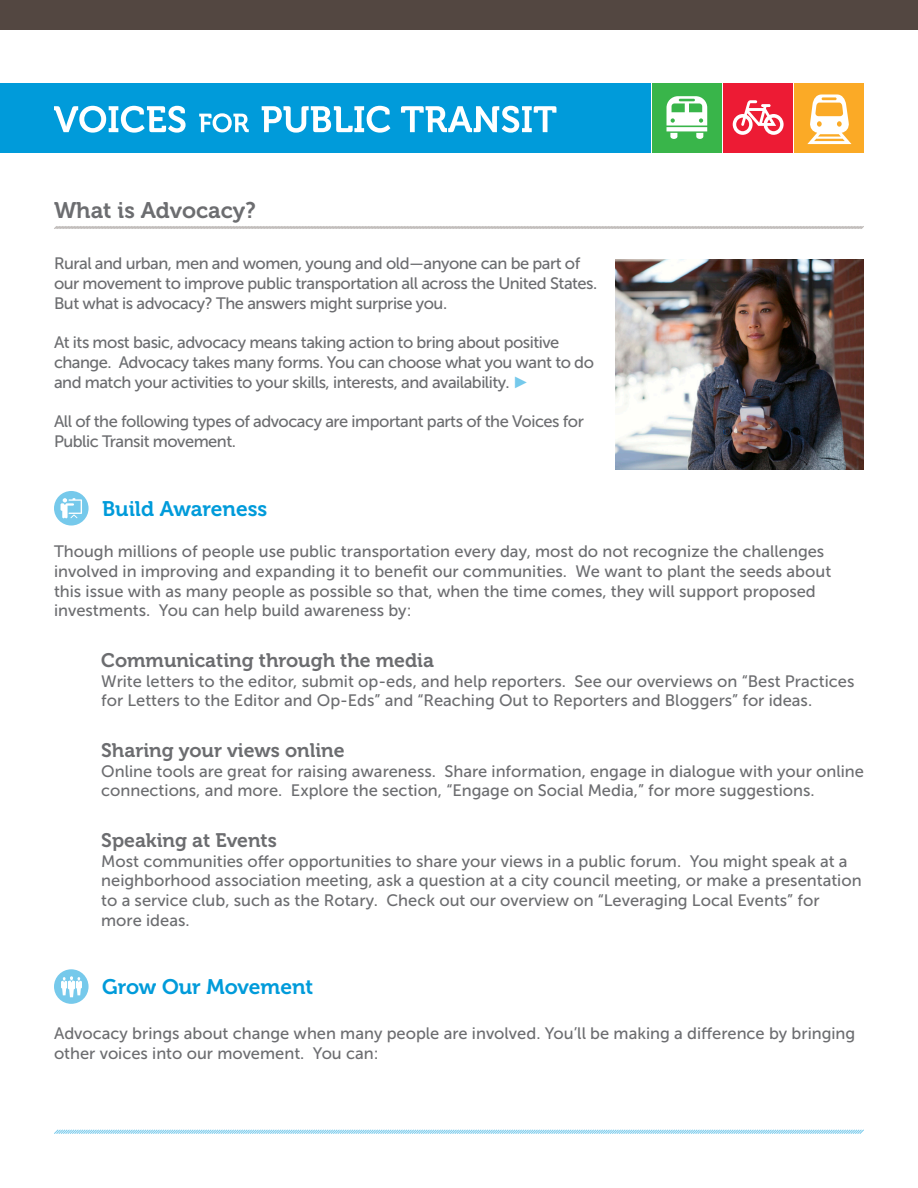
<style>
.page{position:relative;width:918px;height:1188px;background:#fff}
.page>*{position:absolute;margin:0;border:0;box-sizing:border-box;transform-origin:0 0}
.t1{font:22.5px "Museo 700";color:#6c6d70}
.t2{font:21px "Museo 700";color:#009bda}
.t3{font:19.5px "Museo 700";color:#6c6d70}
.t4{font:16.5px/19.8px "Museo Sans 500";color:#6c6d70}
.t5{font:16.5px/19.8px "Museo Sans 500";letter-spacing:-.03em;color:#6c6d70}
.s1{font-family:"Arial";color:#75c9eb}
</style>
<div class="page">
<div style="left:0;top:83px;width:650px;height:69px;background:#009bda"></div>
<div style="left:652px;top:83px;width:69px;height:69px;background:#39b54a"></div>
<div style="left:724px;top:83px;width:69px;height:69px;background:#ed1b34"></div>
<div style="left:795px;top:83px;width:69px;height:69px;background:#fbaa26"></div>
<svg style="left:54px;top:106px;width:502px;height:27px"></svg>
<svg style="left:54px;top:226px;width:810px;height:3px;background:#cac6c5"></svg>
<svg style="left:667px;top:96px;width:40px;height:43px"></svg>
<img style="left:616px;top:259px;width:248px;height:210px">
<svg style="left:733px;top:100px;width:51px;height:35px"></svg>
<svg style="left:807px;top:94px;width:45px;height:50px"></svg>
<svg style="left:54px;top:1129px;width:810px;height:5px"></svg>
<div style="left:0;top:0;width:918px;height:29px;background:#534741"></div>
<svg style="left:54px;top:491px;width:35px;height:35px"></svg>
<svg style="left:61px;top:498px;width:21px;height:20px"></svg>
<svg style="left:54px;top:969px;width:35px;height:35px"></svg>
<svg style="left:61px;top:976px;width:21px;height:21px"></svg>
<p class="t1" style="left:54px;top:197px;width:203px">What is Advocacy?</p>
<p class="t5" style="left:54px;top:254px;width:545px">Rural and urban, men and women, young and old—anyone can be part of our movement to improve public transportation all across the United States.<br>But what is advocacy? The answers might surprise you.</p>
<p class="t5" style="left:54px;top:333px;width:542px">At its most basic, advocacy means taking action to bring about positive change. Advocacy takes many forms. You can choose what you want to do and match your activities to your skills, interests, and availability. <span class="s1">►</span></p>
<p class="t5" style="left:54px;top:412px;width:531px">All of the following types of advocacy are important parts of the Voices for<br>Public Transit movement.</p>
<p class="t2" style="left:102px;top:497px;width:167px">Build Awareness</p>
<p class="t4" style="left:54px;top:542px;width:779px">Though millions of people use public transportation every day, most do not recognize the challenges involved in improving and expanding it to benefit our communities. We want to plant the seeds about this issue with as many people as possible so that, when the time comes, they will support proposed investments. You can help build awareness by:</p>
<p class="t3" style="left:101px;top:649px;width:334px">Communicating through the media</p>
<p class="t4" style="left:101px;top:671px;width:755px">Write letters to the editor, submit op-eds, and help reporters. See our overviews on “Best Practices for Letters to the Editor and Op-Eds” and “Reaching Out to Reporters and Bloggers” for ideas.</p>
<p class="t3" style="left:101px;top:739px;width:245px">Sharing your views online</p>
<p class="t4" style="left:101px;top:761px;width:764px">Online tools are great for raising awareness. Share information, engage in dialogue with your online connections, and more. Explore the section, “Engage on Social Media,” for more suggestions.</p>
<p class="t3" style="left:101px;top:829px;width:177px">Speaking at Events</p>
<p class="t4" style="left:101px;top:851px;width:762px">Most communities offer opportunities to share your views in a public forum. You might speak at a neighborhood association meeting, ask a question at a city council meeting, or make a presentation to a service club, such as the Rotary. Check out our overview on “Leveraging Local Events” for more ideas.</p>
<p class="t2" style="left:102px;top:976px;width:213px">Grow Our Movement</p>
<p class="t4" style="left:54px;top:1024px;width:803px">Advocacy brings about change when many people are involved. You’ll be making a difference by bringing other voices into our movement. You can:</p>
</div>
